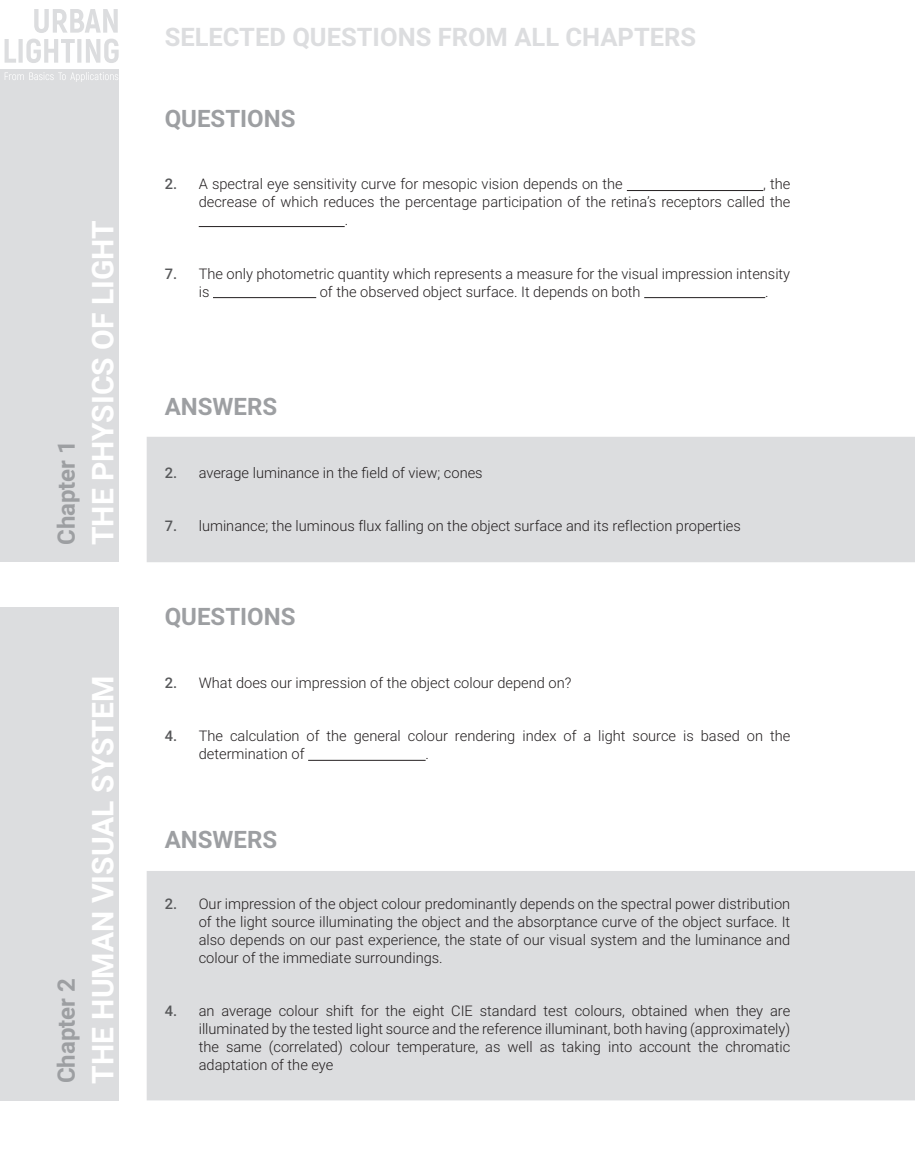
<style>
.page{position:relative;width:915px;height:1170px;background:#fff}
.page>*{position:absolute;margin:0;border:0;box-sizing:border-box;transform-origin:0 0}
.ODGOVORI{font:700 30px "Roboto";color:#fff}
.ODGOVORI-2{font:700 25.5px "Roboto";color:#dcdddf}
.Knjiga_2{font:700 24px "Roboto";color:#9d9fa2}
.ODGOVORI-3{font:300 14.7px/18px "Roboto";color:#231f20;text-align:justify}
.PITANJA{font:300 14.7px/18px "Roboto";color:#231f20}
.s1{font-weight:500;color:#57585a}
</style>
<div class="page">
<div style="left:147px;top:437px;width:767px;height:124px;background:#dcdddf"></div>
<div style="left:147px;top:437px;width:767px;height:125px;border:1px solid #dcdddf"></div>
<div style="left:0;top:69px;width:119px;height:493px;background:#dcdddf"></div>
<hr style="left:626px;top:190px;width:136px;height:1px;background:#231f20">
<hr style="left:199px;top:226px;width:145px;height:1px;background:#231f20">
<hr style="left:213px;top:297px;width:103px;height:1px;background:#231f20">
<hr style="left:644px;top:297px;width:121px;height:1px;background:#231f20">
<div style="left:147px;top:871px;width:767px;height:228px;background:#dcdddf"></div>
<div style="left:147px;top:871px;width:767px;height:229px;border:1px solid #dcdddf"></div>
<div style="left:0;top:607px;width:119px;height:249px;background:#dcdddf"></div>
<div style="left:0;top:849px;width:119px;height:251px;background:#dcdddf"></div>
<hr style="left:308px;top:760px;width:117px;height:1px;background:#231f20">
<svg style="left:5px;top:39px;width:114px;height:24px"></svg>
<svg style="left:34px;top:9px;width:84px;height:24px"></svg>
<svg style="left:5px;top:72px;width:113px;height:10px"></svg>
<p class="Knjiga_2" style="left:49px;top:545px;width:107px;rotate:-90deg">Chapter 1</p>
<p class="ODGOVORI" style="left:82px;top:545px;width:326px;rotate:-90deg">THE PHYSICS OF LIGHT</p>
<p class="Knjiga_2" style="left:49px;top:1083px;width:107px;rotate:-90deg">Chapter 2</p>
<p class="ODGOVORI" style="left:82px;top:1083px;width:409px;rotate:-90deg">THE HUMAN VISUAL SYSTEM</p>
<p class="ODGOVORI-2" style="left:165px;top:19px;width:533px">SELECTED QUESTIONS FROM ALL CHAPTERS</p>
<p class="Knjiga_2" style="left:165px;top:101px;width:132px">QUESTIONS</p>
<p class="PITANJA" style="left:165px;top:175px;width:459px"><span class="s1">2.</span> A spectral eye sensitivity curve for mesopic vision depends on the</p>
<p class="PITANJA" style="left:762px;top:175px;width:29px">, the</p>
<p class="PITANJA" style="left:199px;top:193px;width:593px">decrease of which reduces the percentage participation of the retina’s receptors called the</p>
<p class="PITANJA" style="left:344px;top:211px;width:5px">.</p>
<p class="PITANJA" style="left:199px;top:264px;width:592px;text-indent:-34px"><span class="s1">7.</span> The only photometric quantity which represents a measure for the visual impression intensity is</p>
<p class="PITANJA" style="left:319px;top:282px;width:322px">of the observed object surface. It depends on both</p>
<p class="PITANJA" style="left:765px;top:282px;width:5px">.</p>
<p class="Knjiga_2" style="left:165px;top:390px;width:114px">ANSWERS</p>
<p class="ODGOVORI-3" style="left:165px;top:462px;width:319px"><span class="s1">2.</span> average luminance in the field of view; cones</p>
<p class="ODGOVORI-3" style="left:165px;top:515px;width:577px"><span class="s1">7.</span> luminance; the luminous flux falling on the object surface and its reflection properties</p>
<p class="Knjiga_2" style="left:165px;top:600px;width:132px">QUESTIONS</p>
<p class="PITANJA" style="left:165px;top:673px;width:408px"><span class="s1">2.</span> What does our impression of the object colour depend on?</p>
<p class="PITANJA" style="left:199px;top:726px;width:593px;text-indent:-34px"><span class="s1">4.</span> The calculation of the general colour rendering index of a light source is based on the determination of</p>
<p class="PITANJA" style="left:425px;top:744px;width:5px">.</p>
<p class="Knjiga_2" style="left:165px;top:823px;width:114px">ANSWERS</p>
<p class="ODGOVORI-3" style="left:199px;top:893px;width:593px;text-indent:-34px"><span class="s1">2.</span> Our impression of the object colour predominantly depends on the spectral power distribution of the light source illuminating the object and the absorptance curve of the object surface. It also depends on our past experience, the state of our visual system and the luminance and colour of the immediate surroundings.</p>
<p class="ODGOVORI-3" style="left:199px;top:1000px;width:593px;text-indent:-34px"><span class="s1">4.</span> an average colour shift for the eight CIE standard test colours, obtained when they are illuminated by the tested light source and the reference illuminant, both having (approximately) the same (correlated) colour temperature, as well as taking into account the chromatic adaptation of the eye</p>
</div>
